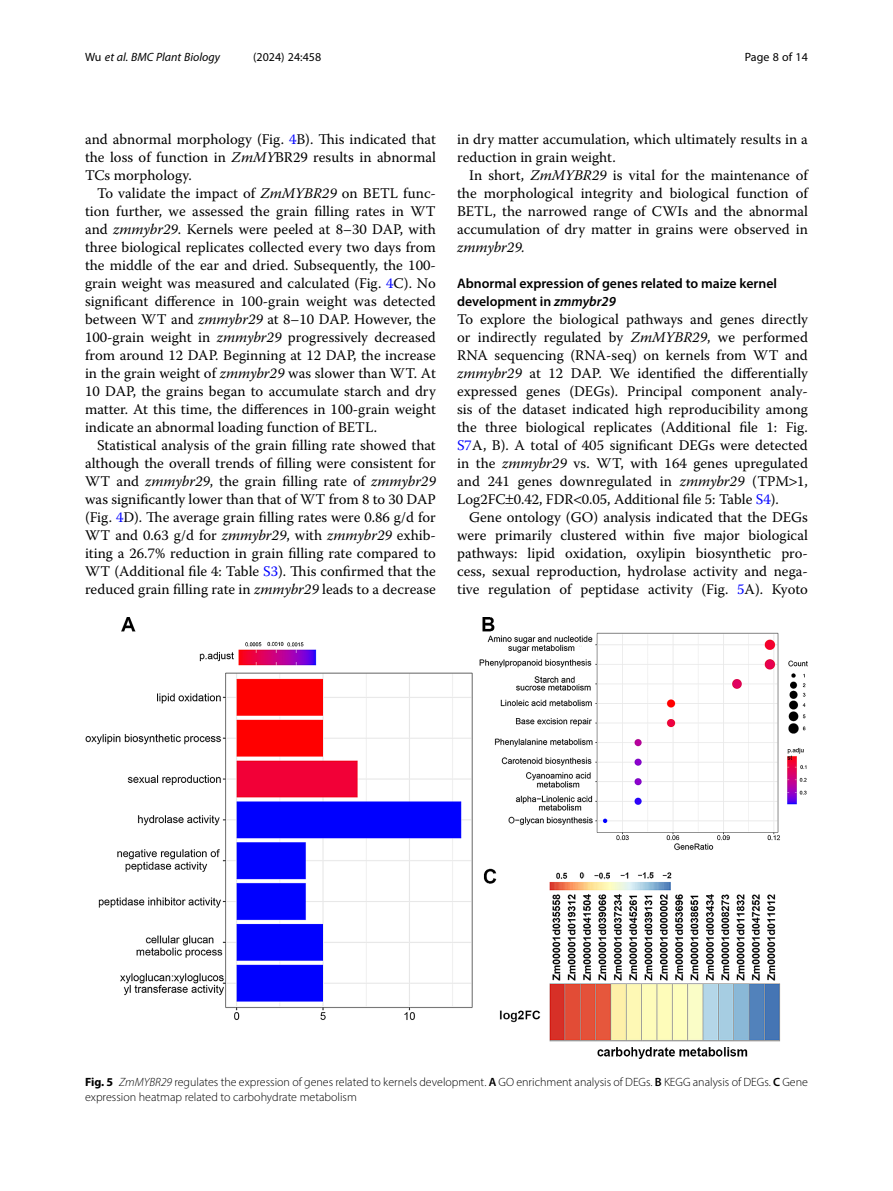
<style>
.page{position:relative;width:893px;height:1191px;background:#fff}
.page>*{position:absolute;margin:0;border:0;box-sizing:border-box;transform-origin:0 0}
.Body_Text_Indent{font:14.7px/18px "Warnock Pro";color:#000;text-align:justify}
.Body_Text{font:14.7px/18px "Warnock Pro";color:#000;text-align:justify}
.Head_2{font:600 13.8px/18px "Myriad Pro";color:#000}
.Figure_Caption{font:300 12px/15px "Myriad Pro";color:#000}
.t1{font:italic 12px "Myriad Pro";color:#000}
.t2{font:12px "Myriad Pro";color:#000}
.s1{font-style:normal}
.s2{color:#00f}
.s3{font-style:italic}
.s4{font-weight:700}
.s5{font-weight:600}
</style>
<div class="page">
<img style="left:85px;top:618px;width:723px;height:441px">
<p class="t1" style="left:85px;top:50px;width:137px"><span class="s1">Wu</span> et al. BMC Plant Biology</p>
<p class="t2" style="left:253px;top:50px;width:70px">(2024) 24:458</p>
<p class="t2" style="left:745px;top:50px;width:65px">Page 8 of 14</p>
<p class="Body_Text" style="left:85px;top:130px;width:352px">and abnormal morphology (Fig. <span class="s2">4</span>B). This indicated that the loss of function in <span class="s3">ZmMY</span>BR29 results in abnormal TCs morphology.</p>
<p class="Body_Text_Indent" style="left:85px;top:184px;width:352px;text-indent:12px">To validate the impact of <span class="s3">ZmMYBR29</span> on BETL func&shy;tion further, we assessed the grain filling rates in WT and <span class="s3">zmmybr29</span>. Kernels were peeled at 8–30 DAP, with three biological replicates collected every two days from the middle of the ear and dried. Subsequently, the 100- grain weight was measured and calculated (Fig. <span class="s2">4</span>C). No significant difference in 100-grain weight was detected between WT and <span class="s3">zmmybr29</span> at 8–10 DAP. However, the 100-grain weight in <span class="s3">zmmybr29</span> progressively decreased from around 12 DAP. Beginning at 12 DAP, the increase in the grain weight of <span class="s3">zmmybr29</span> was slower than WT. At 10 DAP, the grains began to accumulate starch and dry matter. At this time, the differences in 100-grain weight indicate an abnormal loading function of BETL.</p>
<p class="Body_Text_Indent" style="left:85px;top:436px;width:352px;text-indent:12px">Statistical analysis of the grain filling rate showed that although the overall trends of filling were consistent for WT and <span class="s3">zmmybr29</span>, the grain filling rate of <span class="s3">zmmybr29 </span>was significantly lower than that of WT from 8 to 30 DAP (Fig. <span class="s2">4</span>D). The average grain filling rates were 0.86 g/d for WT and 0.63 g/d for <span class="s3">zmmybr29</span>, with <span class="s3">zmmybr29</span> exhib&shy;iting a 26.7% reduction in grain filling rate compared to WT (Additional file 4: Table <span class="s2">S3</span>). This confirmed that the reduced grain filling rate in <span class="s3">zmmybr29</span> leads to a decrease</p>
<p class="Body_Text_Indent" style="left:457px;top:130px;width:352px">in dry matter accumulation, which ultimately results in a reduction in grain weight.</p>
<p class="Body_Text_Indent" style="left:457px;top:166px;width:352px;text-indent:12px">In short, <span class="s3">ZmMYBR29</span> is vital for the maintenance of the morphological integrity and biological function of BETL, the narrowed range of CWIs and the abnormal accumulation of dry matter in grains were observed in <span class="s3">zmmybr29.</span></p>
<p class="Head_2" style="left:457px;top:274px;width:321px">Abnormal expression of genes related to maize kernel development in <span class="s3">zmmybr29</span></p>
<p class="Body_Text" style="left:457px;top:310px;width:352px">To explore the biological pathways and genes directly or indirectly regulated by <span class="s3">ZmMYBR29</span>, we performed RNA sequencing (RNA-seq) on kernels from WT and <span class="s3">zmmybr29</span> at 12 DAP. We identified the differentially expressed genes (DEGs). Principal component analy&shy;sis of the dataset indicated high reproducibility among the three biological replicates (Additional file 1: Fig.<br><span class="s2">S7</span>A, B). A total of 405 significant DEGs were detected in the <span class="s3">zmmybr29</span> vs. WT, with 164 genes upregulated and 241 genes downregulated in <span class="s3">zmmybr29</span> (TPM 1, Log2FC 0.42, FDR 0.05, Additional file 5: Table <span class="s2">S4</span>).</p>
<p class="Body_Text_Indent" style="left:457px;top:508px;width:352px;text-indent:12px">Gene ontology (GO) analysis indicated that the DEGs were primarily clustered within five major biological pathways: lipid oxidation, oxylipin biosynthetic pro&shy;cess, sexual reproduction, hydrolase activity and nega&shy;tive regulation of peptidase activity (Fig. <span class="s2">5</span>A). Kyoto</p>
<p class="Figure_Caption" style="left:85px;top:1074px;width:724px"><span class="s4">Fig. 5</span> <span class="s3">ZmMYBR29</span> regulates the expression of genes related to kernels development. <span class="s5">A</span> GO enrichment analysis of DEGs. <span class="s5">B</span> KEGG analysis of DEGs. <span class="s5">C</span> Gene expression heatmap related to carbohydrate metabolism</p>
</div>
